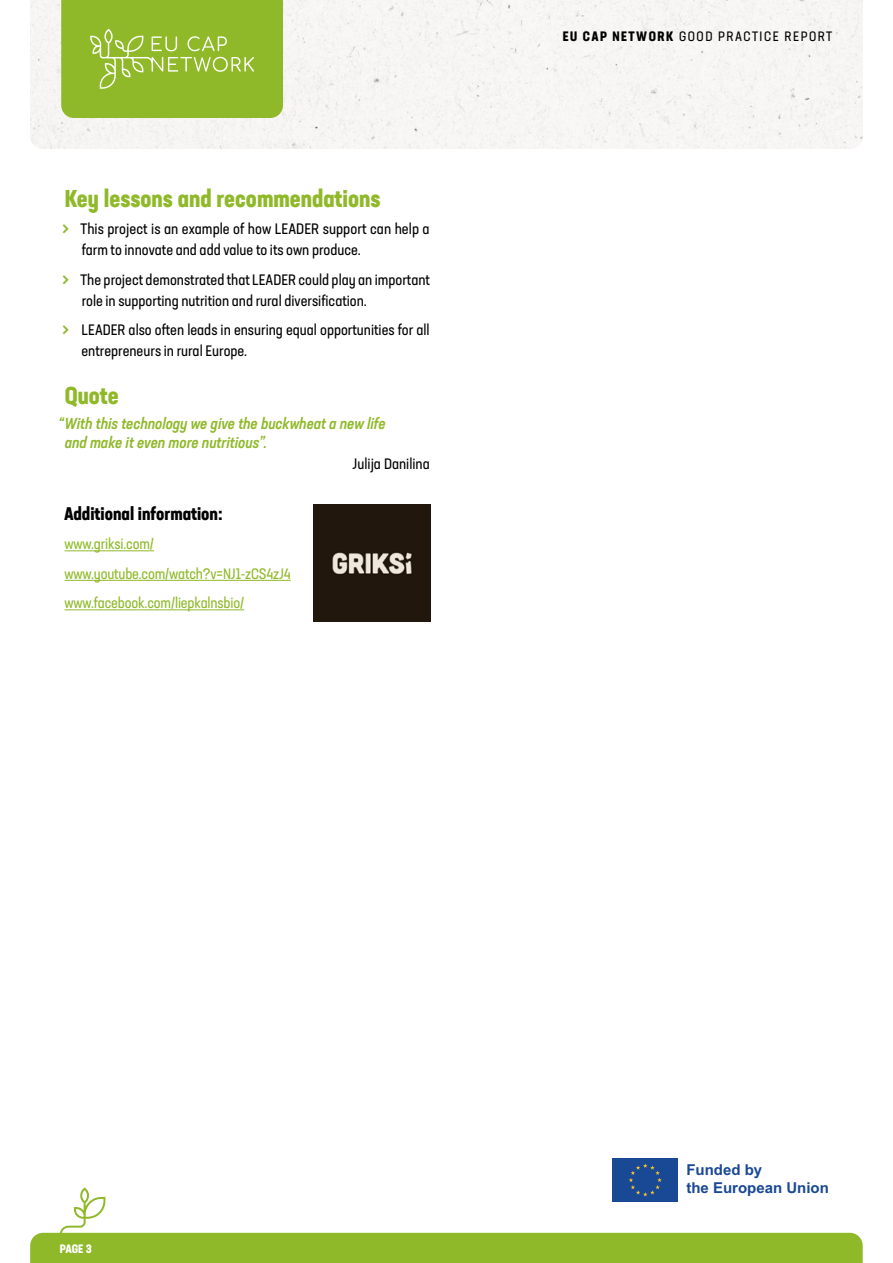
<style>
.page{position:relative;width:893px;height:1263px;background:#fff}
.page>*{position:absolute;margin:0;border:0;box-sizing:border-box;transform-origin:0 0}
.t1{font:700 condensed 24px "Neusa Next Std";color:#8fb929}
.t2{font:700 condensed 18px "Neusa Next Std";color:#000}
.t3{font:italic 500 condensed 15.75px/18.9px "Neusa Next Std";color:#8fb929}
.t4{font:condensed 15px/21px "Neusa Next Std";color:#000}
.t5{font:condensed 15px/29.5px "Neusa Next Std";letter-spacing:-.01em;color:#8fb929}
.t6{font:700 15px/18px "Arial";color:#194894}
.t7{font:condensed 13.5px "Neusa Next Std";letter-spacing:.11em;color:#000}
.t8{font:700 condensed 12px "Neusa Next Std";color:#fff}
.s1{font-size:22.5px;color:#8fb929}
.s2{font-weight:700}
</style>
<div class="page">
<hr style="left:65px;top:550px;width:89px;height:1px;background:#8fb929">
<hr style="left:65px;top:580px;width:226px;height:1px;background:#8fb929">
<hr style="left:65px;top:609px;width:179px;height:1px;background:#8fb929">
<div style="left:30px;top:0;width:833px;height:149px;background:#f7f6f5"></div>
<svg style="left:61px;top:0;width:222px;height:118px;background:#94bc34"></svg>
<div style="left:612px;top:1158px;width:66px;height:44px;background:#194894"></div>
<svg style="left:30px;top:1163px;width:833px;height:100px"></svg>
<img style="left:313px;top:504px;width:118px;height:117px">
<h1 class="t1" style="left:65px;top:183px;width:317px">Key lessons and recommendations</h1>
<p class="t4" style="left:82px;top:218px;width:349px;text-indent:-20px"><span class="s1">&gt;</span> This project is an example of how LEADER support can help a farm to innovate and add value to its own produce.</p>
<p class="t4" style="left:82px;top:269px;width:350px;text-indent:-20px"><span class="s1">&gt;</span> The project demonstrated that LEADER could play an important role in supporting nutrition and rural diversification.</p>
<p class="t4" style="left:81px;top:319px;width:350px;text-indent:-20px"><span class="s1">&gt;</span> LEADER also often leads in ensuring equal opportunities for all entrepreneurs in rural Europe.</p>
<h1 class="t1" style="left:65px;top:380px;width:56px">Quote</h1>
<p class="t3" style="left:65px;top:414px;width:322px;text-indent:-7px">“With this technology we give the buckwheat a new life and make it even more nutritious”.</p>
<p class="t4" style="left:353px;top:453px;width:79px">Julija Danilina</p>
<p class="t2" style="left:64px;top:502px;width:160px">Additional information:</p>
<p class="t5" style="left:65px;top:529px;width:228px">www.griksi.com/ www.youtube.com/watch?v=NJ1-zCS4zJ4 www.facebook.com/liepkalnsbio/</p>
<p class="t7" style="left:563px;top:27px;width:271px"><span class="s2">EU CAP NETWORK</span> GOOD PRACTICE REPORT</p>
<p class="t8" style="left:60px;top:1241px;width:34px">PAGE 3</p>
<p class="t6" style="left:686px;top:1161px;width:144px">Funded by<br>the European Union</p>
</div>
